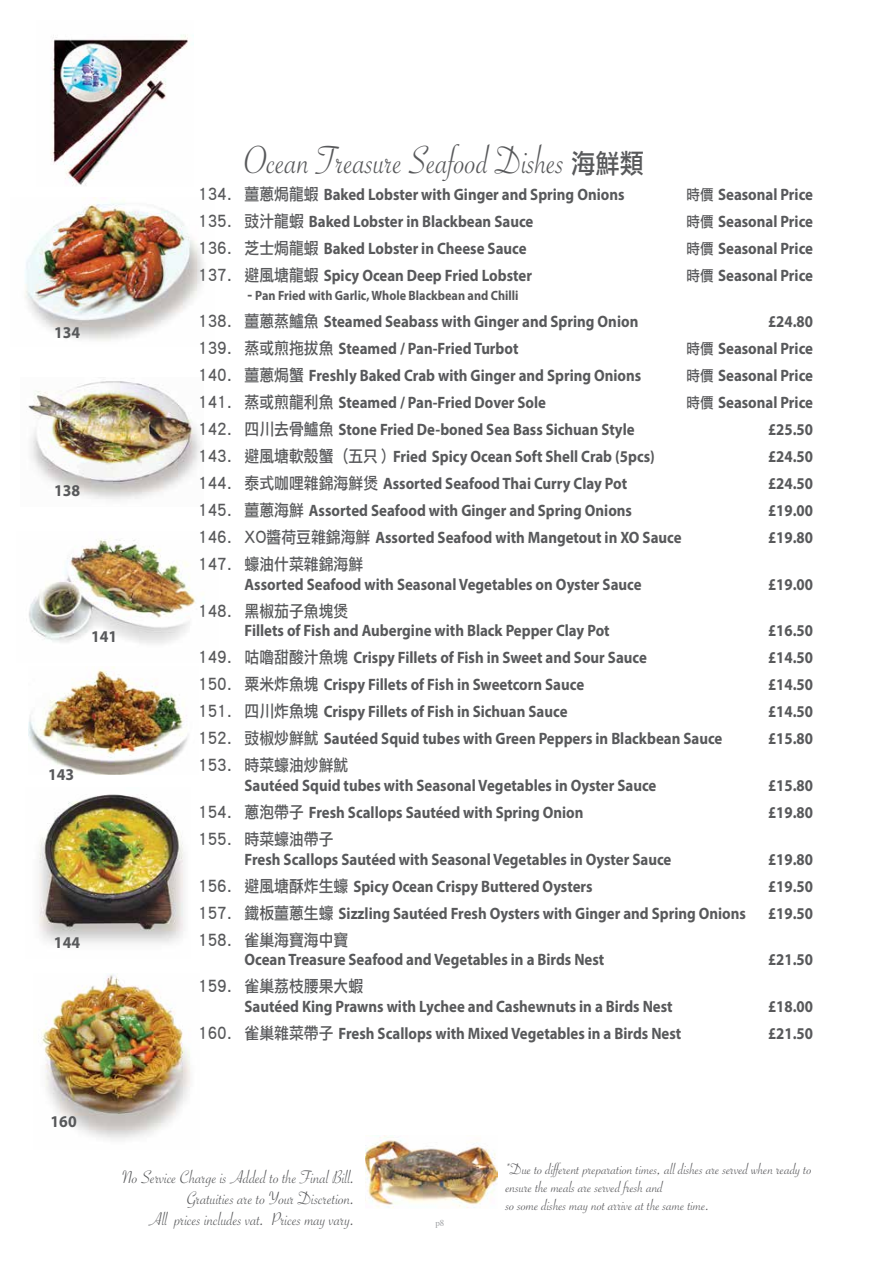
<style>
.page{position:relative;width:893px;height:1263px;background:#fff}
.page>*{position:absolute;margin:0;border:0;box-sizing:border-box;transform-origin:0 0}
.t1{font:42px "Savoye Let Plain";color:#58595b;scale:.9 1}
.t2{font:19.5px/21px "Savoye Let Plain";color:#58595b;text-align:right}
.t3{font:700 16.5px "Myriad Pro";color:#58595b;scale:.9 1}
.t4{font:16.5px/18px "Savoye Let Plain";color:#565659;scale:1.05 1}
.t5{font:16.5px "Li Hei Pro";color:#58595b;scale:.9 1}
.t6{font:700 16.5px "Myriad Pro";color:#58595b;scale:.95 1}
.t7{font:700 13.5px "Myriad Pro";color:#58595b;scale:.9 1}
.t8{font:9px "Times";color:#9fa1a4}
.s1{font-family:"Li Hei Pro";font-size:27px}
.s2{font-family:"Li Hei Pro";font-weight:400}
.s3{font-family:"Li Hei Pro";font-weight:400;font-size:15px}
.s4{font-size:16.5px}
</style>
<div class="page">
<img style="left:50px;top:34px;width:144px;height:151px">
<img style="left:25px;top:198px;width:179px;height:143px">
<img style="left:28px;top:381px;width:172px;height:119px">
<img style="left:29px;top:538px;width:166px;height:106px">
<img style="left:29px;top:666px;width:160px;height:109px">
<img style="left:41px;top:973px;width:150px;height:167px">
<img style="left:39px;top:794px;width:145px;height:149px">
<img style="left:366px;top:1135px;width:131px;height:73px">
<p class="t6" style="left:54px;top:322px;width:29px">134</p>
<p class="t6" style="left:54px;top:479px;width:29px">138</p>
<p class="t6" style="left:91px;top:626px;width:29px">141</p>
<p class="t6" style="left:48px;top:763px;width:29px">143</p>
<p class="t6" style="left:54px;top:932px;width:29px">144</p>
<h1 class="t1" style="left:244px;top:133px;width:445px">Ocean Treasure Seafood Dishes <span class="s1">海鮮類</span></h1>
<p class="t3" style="left:198px;top:184px;width:475px"><span class="s2">134. 薑蔥焗龍蝦</span> Baked Lobster with Ginger and Spring Onions</p>
<p class="t3" style="left:686px;top:184px;width:142px"><span class="s3">時價</span> Seasonal Price</p>
<p class="t3" style="left:198px;top:211px;width:374px"><span class="s2">135. 豉汁龍蝦</span> Baked Lobster in Blackbean Sauce</p>
<p class="t3" style="left:686px;top:211px;width:142px"><span class="s3">時價</span> Seasonal Price</p>
<p class="t3" style="left:198px;top:238px;width:367px"><span class="s2">136. 芝士焗龍蝦</span> Baked Lobster in Cheese Sauce</p>
<p class="t3" style="left:686px;top:238px;width:142px"><span class="s3">時價</span> Seasonal Price</p>
<p class="t3" style="left:198px;top:265px;width:373px"><span class="s2">137. 避風塘龍蝦</span> Spicy Ocean Deep Fried Lobster</p>
<p class="t3" style="left:686px;top:265px;width:142px"><span class="s3">時價</span> Seasonal Price</p>
<p class="t7" style="left:247px;top:287px;width:303px"><span class="s4">-</span> Pan Fried with Garlic, Whole Blackbean and Chilli</p>
<p class="t3" style="left:198px;top:311px;width:491px"><span class="s2">138. 薑蔥蒸鱸魚</span> Steamed Seabass with Ginger and Spring Onion</p>
<p class="t3" style="left:768px;top:311px;width:52px">£24.80</p>
<p class="t3" style="left:198px;top:338px;width:358px"><span class="s2">139. 蒸或煎拖拔魚</span> Steamed / Pan-Fried Turbot</p>
<p class="t3" style="left:686px;top:338px;width:142px"><span class="s3">時價</span> Seasonal Price</p>
<p class="t3" style="left:198px;top:365px;width:494px"><span class="s2">140. 薑蔥焗蟹</span> Freshly Baked Crab with Ginger and Spring Onions</p>
<p class="t3" style="left:686px;top:365px;width:142px"><span class="s3">時價</span> Seasonal Price</p>
<p class="t3" style="left:198px;top:392px;width:388px"><span class="s2">141. 蒸或煎龍利魚</span> Steamed / Pan-Fried Dover Sole</p>
<p class="t3" style="left:686px;top:392px;width:142px"><span class="s3">時價</span> Seasonal Price</p>
<p class="t3" style="left:198px;top:419px;width:487px"><span class="s2">142. 四川去骨鱸魚</span> Stone Fried De-boned Sea Bass Sichuan Style</p>
<p class="t3" style="left:768px;top:419px;width:52px">£25.50</p>
<p class="t3" style="left:198px;top:446px;width:509px"><span class="s2">143. 避風塘軟殼蟹 (五只）</span>Fried Spicy Ocean Soft Shell Crab (5pcs)</p>
<p class="t3" style="left:768px;top:446px;width:52px">£24.50</p>
<p class="t3" style="left:198px;top:473px;width:478px"><span class="s2">144. 泰式咖哩雜錦海鮮煲</span> Assorted Seafood Thai Curry Clay Pot</p>
<p class="t3" style="left:768px;top:473px;width:52px">£24.50</p>
<p class="t3" style="left:198px;top:500px;width:484px"><span class="s2">145. 薑蔥海鮮</span> Assorted Seafood with Ginger and Spring Onions</p>
<p class="t3" style="left:768px;top:500px;width:52px">£19.00</p>
<p class="t3" style="left:198px;top:527px;width:539px"><span class="s2">146. XO醬荷豆雜錦海鮮</span> Assorted Seafood with Mangetout in XO Sauce</p>
<p class="t3" style="left:768px;top:527px;width:52px">£19.80</p>
<p class="t5" style="left:198px;top:556px;width:185px">147. 蠔油什菜雜錦海鮮</p>
<p class="t3" style="left:244px;top:574px;width:443px">Assorted Seafood with Seasonal Vegetables on Oyster Sauce</p>
<p class="t3" style="left:768px;top:574px;width:52px">£19.00</p>
<p class="t5" style="left:198px;top:603px;width:169px">148. 黑椒茄子魚塊煲</p>
<p class="t3" style="left:244px;top:620px;width:407px">Fillets of Fish and Aubergine with Black Pepper Clay Pot</p>
<p class="t3" style="left:768px;top:620px;width:52px">£16.50</p>
<p class="t3" style="left:198px;top:647px;width:500px"><span class="s2">149. 咕嚕甜酸汁魚塊</span> Crispy Fillets of Fish in Sweet and Sour Sauce</p>
<p class="t3" style="left:768px;top:647px;width:52px">£14.50</p>
<p class="t3" style="left:198px;top:674px;width:431px"><span class="s2">150. 粟米炸魚塊</span> Crispy Fillets of Fish in Sweetcorn Sauce</p>
<p class="t3" style="left:768px;top:674px;width:52px">£14.50</p>
<p class="t3" style="left:198px;top:701px;width:412px"><span class="s2">151. 四川炸魚塊</span> Crispy Fillets of Fish in Sichuan Sauce</p>
<p class="t3" style="left:768px;top:701px;width:52px">£14.50</p>
<p class="t3" style="left:198px;top:728px;width:584px"><span class="s2">152. 豉椒炒鮮魷</span> Sautéed Squid tubes with Green Peppers in Blackbean Sauce</p>
<p class="t3" style="left:768px;top:728px;width:52px">£15.80</p>
<p class="t5" style="left:198px;top:757px;width:169px">153. 時菜蠔油炒鮮魷</p>
<p class="t3" style="left:244px;top:775px;width:459px">Sautéed Squid tubes with Seasonal Vegetables in Oyster Sauce</p>
<p class="t3" style="left:768px;top:775px;width:52px">£15.80</p>
<p class="t3" style="left:198px;top:802px;width:430px"><span class="s2">154. 蔥泡帶子</span> Fresh Scallops Sautéed with Spring Onion</p>
<p class="t3" style="left:768px;top:802px;width:52px">£19.80</p>
<p class="t5" style="left:198px;top:831px;width:152px">155. 時菜蠔油帶子</p>
<p class="t3" style="left:244px;top:848px;width:476px">Fresh Scallops Sautéed with Seasonal Vegetables in Oyster Sauce</p>
<p class="t3" style="left:768px;top:848px;width:52px">£19.80</p>
<p class="t3" style="left:198px;top:875px;width:440px"><span class="s2">156. 避風塘酥炸生蠔</span> Spicy Ocean Crispy Buttered Oysters</p>
<p class="t3" style="left:768px;top:875px;width:52px">£19.50</p>
<p class="t3" style="left:198px;top:902px;width:610px"><span class="s2">157. 鐵板薑蔥生蠔</span> Sizzling Sautéed Fresh Oysters with Ginger and Spring Onions</p>
<p class="t3" style="left:768px;top:902px;width:52px">£19.50</p>
<p class="t5" style="left:198px;top:931px;width:169px">158. 雀巢海寶海中寶</p>
<p class="t3" style="left:244px;top:949px;width:401px">Ocean Treasure Seafood and Vegetables in a Birds Nest</p>
<p class="t3" style="left:768px;top:949px;width:52px">£21.50</p>
<p class="t5" style="left:198px;top:978px;width:185px">159. 雀巢荔枝腰果大蝦</p>
<p class="t3" style="left:244px;top:995px;width:477px">Sautéed King Prawns with Lychee and Cashewnuts in a Birds Nest</p>
<p class="t3" style="left:768px;top:995px;width:52px">£18.00</p>
<p class="t3" style="left:198px;top:1022px;width:538px"><span class="s2">160. 雀巢雜菜帶子</span> Fresh Scallops with Mixed Vegetables in a Birds Nest</p>
<p class="t3" style="left:768px;top:1022px;width:52px">£21.50</p>
<p class="t6" style="left:51px;top:1111px;width:29px">160</p>
<p class="t2" style="left:122px;top:1166px;width:234px">No Service Charge is Added to the Final Bill.<br>Gratuities are to Your Discretion.<br>All prices includes vat. Prices may vary.</p>
<p class="t8" style="left:435px;top:1214px;width:10px">p8</p>
<p class="t4" style="left:506px;top:1160px;width:293px">*Due to different preparation times, all dishes are served when ready to ensure the meals are served fresh and<br>so some dishes may not arrive at the same time.</p>
</div>
